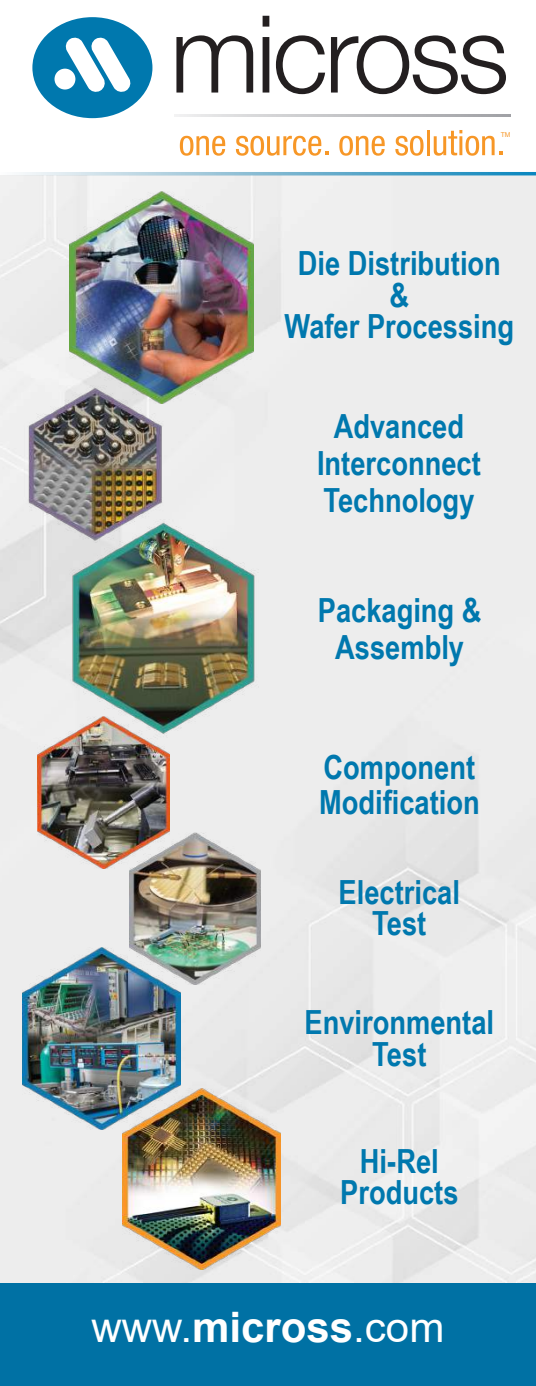
<style>
.page{position:relative;width:536px;height:1386px;background:#fff}
.page>*{position:absolute;margin:0;border:0;box-sizing:border-box;transform-origin:0 0}
.t1{font:42px "Arial";color:#fff}
.t2{font:700 33.25px/31.5px "Arial Narrow";color:#0078ae;text-align:center}
.t3{font:6.65px "Arial";color:#f79829}
.s1{font-weight:700}
</style>
<div class="page">
<img style="left:0;top:176px;width:536px;height:1108px">
<img style="left:16px;top:385px;width:157px;height:158px">
<img style="left:38px;top:717px;width:131px;height:151px">
<img style="left:69px;top:192px;width:184px;height:212px">
<img style="left:129px;top:832px;width:131px;height:152px">
<img style="left:123px;top:1088px;width:157px;height:182px">
<img style="left:55px;top:520px;width:216px;height:217px">
<img style="left:23px;top:948px;width:157px;height:182px">
<svg style="left:32px;top:17px;width:120px;height:101px"></svg>
<svg style="left:176px;top:35px;width:77px;height:58px"></svg>
<svg style="left:262px;top:16px;width:7px;height:77px"></svg>
<svg style="left:276px;top:35px;width:49px;height:59px"></svg>
<svg style="left:331px;top:35px;width:175px;height:59px"></svg>
<hr style="left:174px;top:114px;width:337px;height:2px;background:#a0a1a5">
<svg style="left:180px;top:136px;width:45px;height:20px"></svg>
<svg style="left:236px;top:136px;width:92px;height:20px"></svg>
<svg style="left:339px;top:136px;width:45px;height:20px"></svg>
<svg style="left:395px;top:136px;width:28px;height:20px"></svg>
<hr style="left:426px;top:130px;width:3px;height:25px;background:#f79727">
<svg style="left:433px;top:130px;width:69px;height:26px"></svg>
<div style="left:0;top:1284px;width:536px;height:102px;background:#0071a4"></div>
<p class="t3" style="left:500px;top:130px;width:11px">TM</p>
<p class="t2" style="left:284px;top:246px;width:231px">Die Distribution &amp;<br>Wafer Processing</p>
<p class="t2" style="left:317px;top:406px;width:165px;line-height:36.8px">Advanced<br>Interconnect<br>Technology</p>
<p class="t2" style="left:317px;top:590px;width:165px;line-height:36.8px">Packaging &amp;<br>Assembly</p>
<p class="t2" style="left:319px;top:748px;width:162px;line-height:35px;text-align:left">Component<br>Modification</p>
<p class="t2" style="left:338px;top:874px;width:123px">Electrical<br>Test</p>
<p class="t2" style="left:304px;top:1005px;width:191px">Environmental<br>Test</p>
<p class="t2" style="left:340px;top:1144px;width:120px">Hi-Rel<br>Products</p>
<p class="t1" style="left:92px;top:1299px;width:354px">www.<span class="s1">micross</span>.com</p>
</div>
